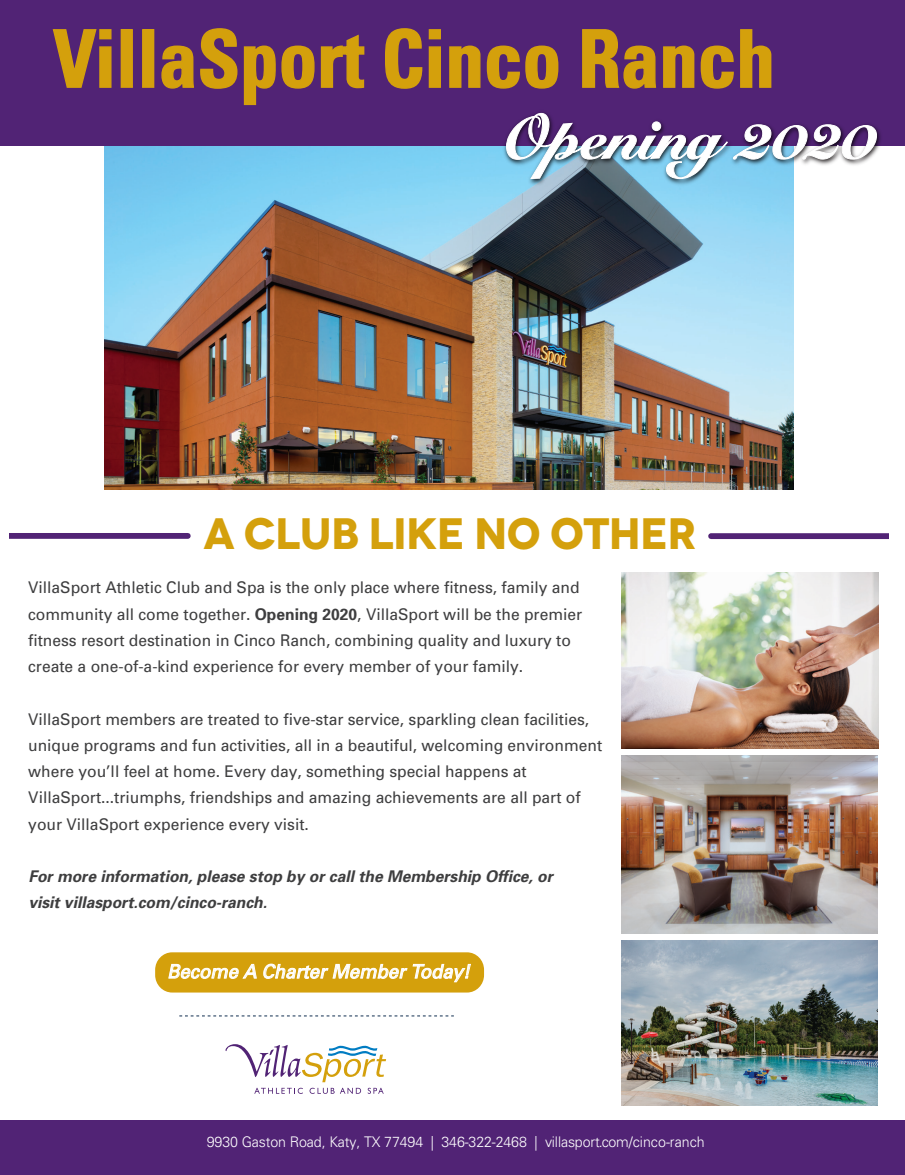
<style>
.page{position:relative;width:905px;height:1175px;background:#fff}
.page>*{position:absolute;margin:0;border:0;box-sizing:border-box;transform-origin:0 0}
.t1{font:700 condensed 79.35px "Univers";color:#d4a00c}
.t2{font:900 62.25px "Snell Roundhand";color:#fff}
.t3{font:700 43.95px "Novecentowide";letter-spacing:-.015em;color:#d4a00c}
.t4{font:italic 19.05px "Univers";color:#fff}
.t5{font:16.05px/26.2px "Univers";color:#3e3e3f}
.t6{font:italic 700 16.05px/26.2px "Univers";color:#3e3e3f}
.t7{font:300 14.7px "Univers";letter-spacing:-.01em;color:#fff}
.s1{font-weight:700}
</style>
<div class="page">
<div style="left:0;top:1120px;width:904px;height:54px;background:#512375"></div>
<div style="left:0;top:0;width:904px;height:145px;background:#512375"></div>
<div style="left:155px;top:952px;width:329px;height:40px;background:#d4a00c;border-radius:17px"></div>
<div style="left:9px;top:1120px;width:879px;height:39px;background:#512375"></div>
<img style="left:104px;top:145px;width:689px;height:344px">
<img style="left:621px;top:755px;width:256px;height:179px">
<img style="left:621px;top:573px;width:257px;height:176px">
<div style="left:9px;top:0;width:879px;height:145px;background:#512375"></div>
<svg style="left:52px;top:29px;width:60px;height:59px"></svg>
<div style="left:121px;top:29px;width:12px;height:59px;border:1px solid #d4a00c"></div>
<div style="left:142px;top:29px;width:12px;height:59px;border:1px solid #d4a00c"></div>
<svg style="left:161px;top:28px;width:204px;height:78px"></svg>
<svg style="left:385px;top:28px;width:56px;height:61px"></svg>
<svg style="left:449px;top:45px;width:110px;height:44px"></svg>
<svg style="left:582px;top:29px;width:190px;height:60px"></svg>
<img style="left:495px;top:112px;width:389px;height:87px">
<svg style="left:506px;top:113px;width:371px;height:66px"></svg>
<div style="left:9px;top:533px;width:179px;height:6px;background:#512375"></div>
<div style="left:711px;top:533px;width:177px;height:6px;background:#512375"></div>
<img style="left:621px;top:940px;width:256px;height:165px">
<svg style="left:168px;top:963px;width:303px;height:20px"></svg>
<svg style="left:225px;top:1044px;width:161px;height:49px"></svg>
<svg style="left:179px;top:1015px;width:275px;height:1px"></svg>
<p class="t1" style="left:53px;top:10px;width:723px">VillaSport Cinco Ranch</p>
<p class="t2" style="left:501px;top:100px;width:377px">Opening 2020</p>
<p class="t3" style="left:204px;top:506px;width:494px">A CLUB LIKE NO OTHER</p>
<p class="t5" style="left:28px;top:574px;width:555px">VillaSport Athletic Club and Spa is the only place where fitness, family and community all come together. <span class="s1">Opening 2020</span>, VillaSport will be the premier fitness resort destination in Cinco Ranch, combining quality and luxury to create a one-of-a-kind experience for every member of your family.</p>
<p class="t5" style="left:28px;top:706px;width:575px">VillaSport members are treated to five-star service, sparkling clean facilities, unique programs and fun activities, all in a beautiful, welcoming environment where you’ll feel at home. Every day, something special happens at VillaSport...triumphs, friendships and amazing achievements are all part of your VillaSport experience every visit.</p>
<p class="t6" style="left:28px;top:863px;width:526px">For more information, please stop by or call the Membership Office, or visit villasport.com/cinco-ranch.</p>
<p class="t4" style="left:167px;top:960px;width:304px">Become A Charter Member Today!</p>
<p class="t7" style="left:207px;top:1132px;width:499px">9930 Gaston Road, Katy, TX 77494 | 346-322-2468 | villasport.com/cinco-ranch</p>
</div>
